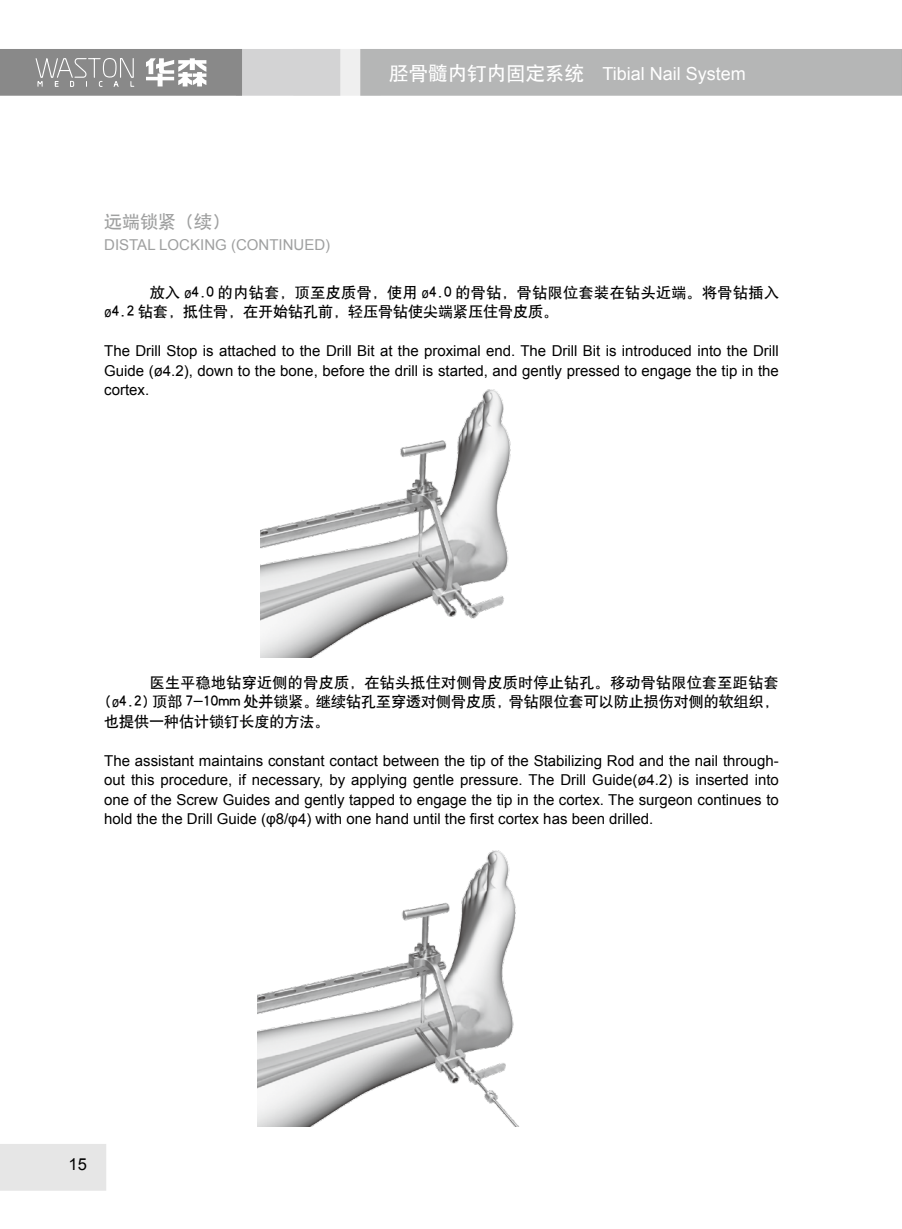
<style>
.page{position:relative;width:902px;height:1229px;background:#fff}
.page>*{position:absolute;margin:0;border:0;box-sizing:border-box;transform-origin:0 0}
.t1{font:18px "Arial";color:#fff}
.t2{font:18px "H Yb 1 gj";color:#9fa0a0}
.t3{font:16.5px "Arial";color:#000}
.t4{font:15px/19.5px "Arial";color:#000;text-align:justify}
.t5{font:15px/19.5px "H Yb 1 gj";color:#000;text-align:justify}
.t6{font:15px/19.5px "H Yb 1 gj";letter-spacing:.03em;color:#000}
.t7{font:15px "Arial";color:#9fa0a0}
.s1{font-family:"H Yb 1 gj";font-size:19.5px}
.s2{font-family:"Arial Narrow"}
</style>
<div class="page">
<div style="left:294px;top:50px;width:86px;height:45px;background:#efefef"></div>
<div style="left:293px;top:49px;width:87px;height:47px;border:2px solid #efefef"></div>
<div style="left:361px;top:50px;width:540px;height:45px;background:#b5b6b6"></div>
<div style="left:360px;top:49px;width:541px;height:47px;border:2px solid #b5b6b6"></div>
<div style="left:237px;top:50px;width:102px;height:45px;background:#d3d3d4"></div>
<div style="left:236px;top:49px;width:104px;height:47px;border:2px solid #d3d3d4"></div>
<div style="left:1px;top:50px;width:240px;height:45px;background:#898989"></div>
<div style="left:0;top:49px;width:242px;height:47px;border:2px solid #898989"></div>
<div style="left:1px;top:1145px;width:104px;height:45px;background:#e6e6e6"></div>
<div style="left:0;top:1144px;width:106px;height:47px;border:2px solid #e6e6e6"></div>
<svg style="left:901px;top:49px;width:1px;height:47px"></svg>
<svg style="left:146px;top:58px;width:60px;height:28px"></svg>
<svg style="left:35px;top:58px;width:99px;height:29px"></svg>
<img style="left:257px;top:850px;width:262px;height:277px">
<img style="left:260px;top:390px;width:251px;height:267px">
<p class="t1" style="left:389px;top:62px;width:358px"><span class="s1">胫骨髓内钉内固定系统</span> Tibial Nail System</p>
<p class="t2" style="left:104px;top:213px;width:127px">远端锁紧（续）</p>
<p class="t7" style="left:104px;top:235px;width:227px">DISTAL LOCKING (CONTINUED)</p>
<p class="t6" style="left:104px;top:282px;width:676px;text-indent:45px">放入 <span class="s2">ø</span>4.0 的内钻套，顶至皮质骨，使用 <span class="s2">ø</span>4.0 的骨钻，骨钻限位套装在钻头近端。将骨钻插入<span class="s2">ø</span>4.2 钻套，抵住骨，在开始钻孔前，轻压骨钻使尖端紧压住骨皮质。</p>
<p class="t4" style="left:104px;top:341px;width:676px">The Drill Stop is attached to the Drill Bit at the proximal end. The Drill Bit is introduced into the Drill Guide (ø4.2), down to the bone, before the drill is started, and gently pressed to engage the tip in the cortex.</p>
<p class="t5" style="left:104px;top:672px;width:676px;text-indent:45px">医生平稳地钻穿近侧的骨皮质，在钻头抵住对侧骨皮质时停止钻孔。移动骨钻限位套至距钻套(<span class="s2">ø</span>4.2) 顶部 7-10mm 处并锁紧。继续钻孔至穿透对侧骨皮质，骨钻限位套可以防止损伤对侧的软组织，也提供一种估计锁钉长度的方法。</p>
<p class="t4" style="left:104px;top:751px;width:676px">The assistant maintains constant contact between the tip of the Stabilizing Rod and the nail through&shy;out this procedure, if necessary, by applying gentle pressure. The Drill Guide(ø4.2) is inserted into one of the Screw Guides and gently tapped to engage the tip in the cortex. The surgeon continues to hold the the Drill Guide (φ8/φ4) with one hand until the first cortex has been drilled.</p>
<p class="t3" style="left:68px;top:1153px;width:20px">15</p>
</div>
